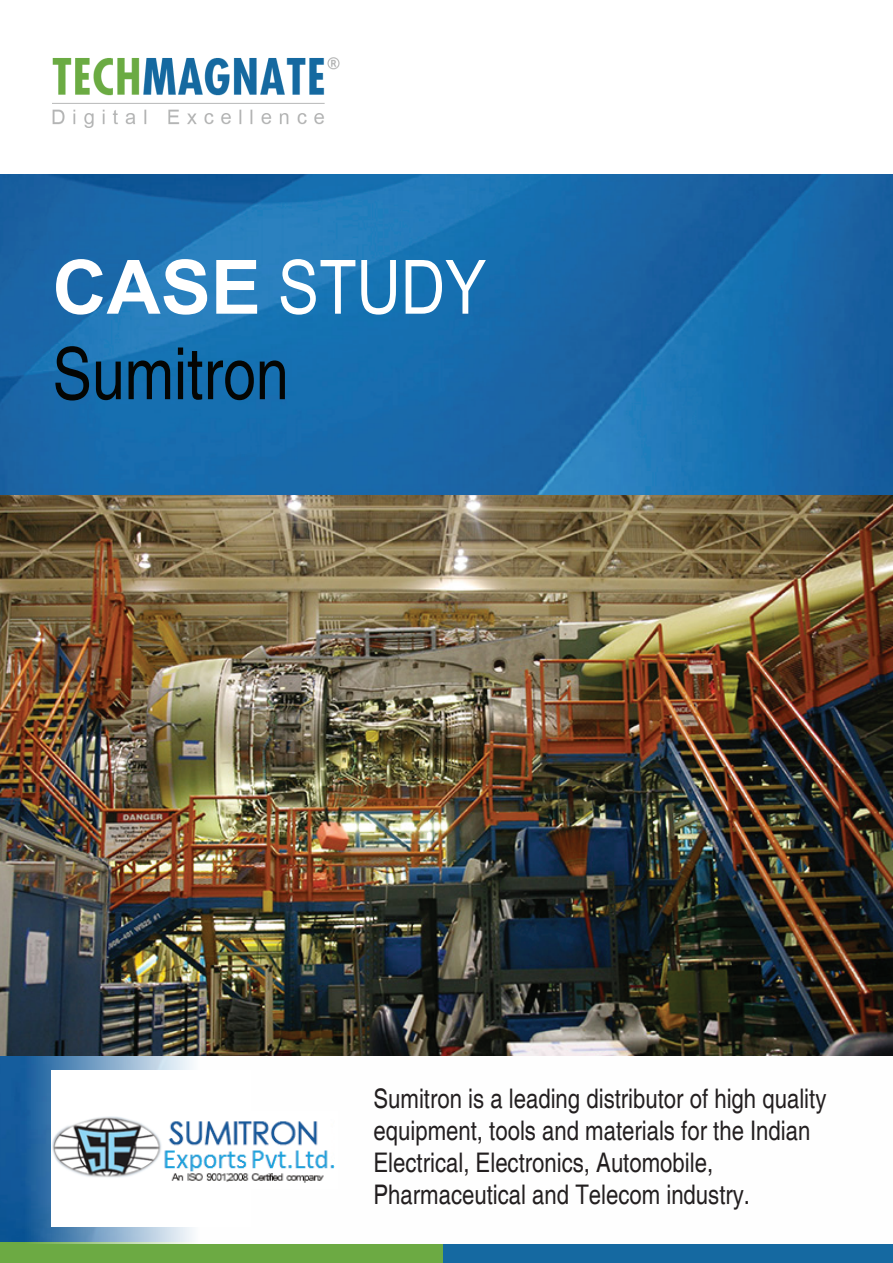
<style>
.page{position:relative;width:893px;height:1263px;background:#fff}
.page>*{position:absolute;margin:0;border:0;box-sizing:border-box;transform-origin:0 0}
.t1{font:75px "Arial Narrow";color:#fff}
.t2{font:condensed 72px "Helvetica";color:#040503}
.t3{font:condensed 27px/31.8px "Helvetica";color:#231f20}
.s1{font-family:"Arial";font-weight:700}
</style>
<div class="page">
<img style="left:0;top:175px;width:893px;height:321px">
<div style="left:0;top:1243px;width:444px;height:20px;background:#6caa43"></div>
<div style="left:444px;top:1243px;width:449px;height:20px;background:#1569a1"></div>
<svg style="left:0;top:1056px;width:193px;height:187px;background:#457dae"></svg>
<div style="left:52px;top:1070px;width:199px;height:156px;background:#fff"></div>
<img style="left:52px;top:57px;width:288px;height:70px">
<img style="left:0;top:496px;width:893px;height:560px">
<img style="left:51px;top:1111px;width:284px;height:78px">
<h1 class="t1" style="left:52px;top:232px;width:435px"><span class="s1">CASE</span> STUDY</h1>
<h2 class="t2" style="left:52px;top:332px;width:238px">Sumitron</h2>
<p class="t3" style="left:374px;top:1083px;width:454px">Sumitron is a leading distributor of high quality equipment, tools and materials for the Indian Electrical, Electronics, Automobile, Pharmaceutical and Telecom industry.</p>
</div>
